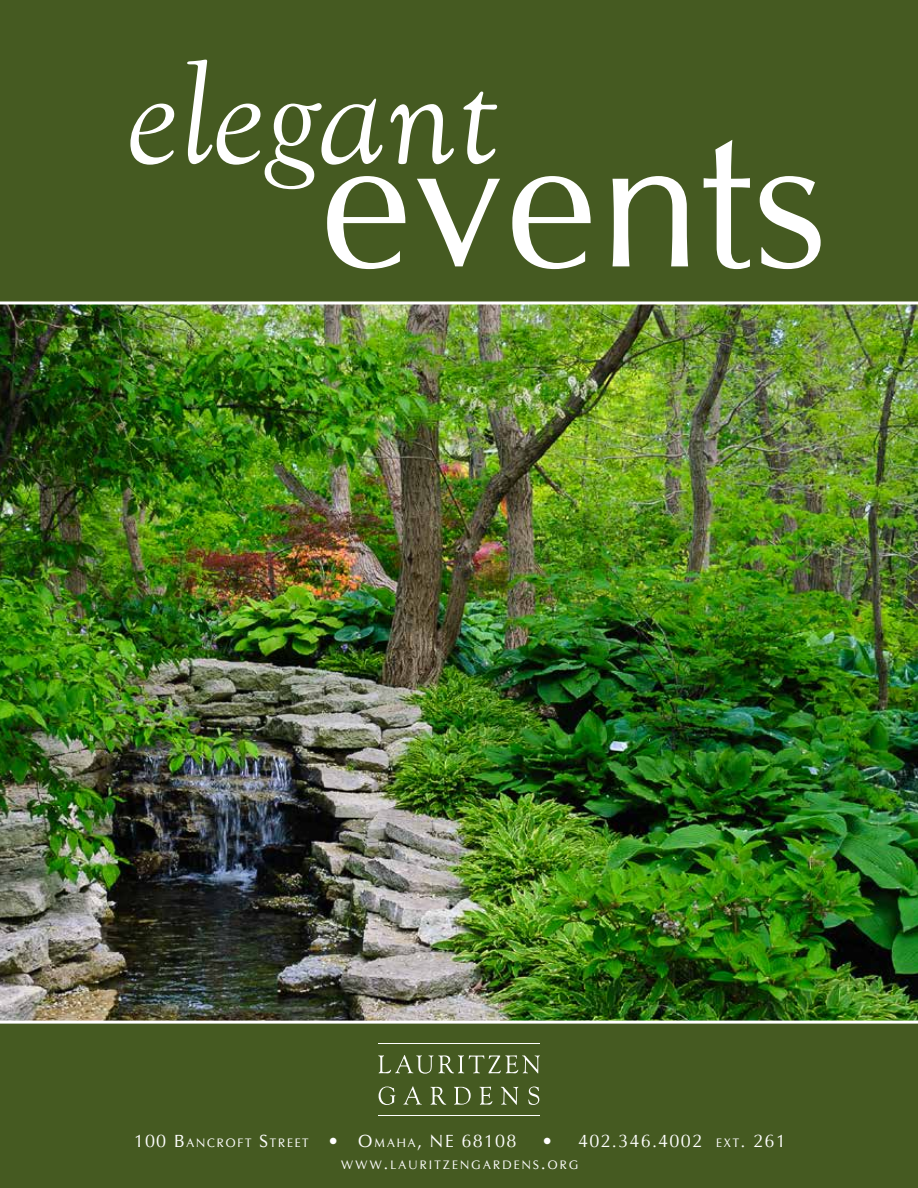
<style>
.page{position:relative;width:918px;height:1188px;background:#fff}
.page>*{position:absolute;margin:0;border:0;box-sizing:border-box;transform-origin:0 0}
.t1{font:189px "Oklahoma";letter-spacing:-.01em;color:#fff}
.t2{font:italic 150px "Goudy Old Style T";color:#fff}
.t3{font:18px "Oklahoma";letter-spacing:.07em;color:#fff}
.t4{font:12.6px "Oklahoma";letter-spacing:.1em;color:#fff}
.t5{font:12.6px "Oklahoma";letter-spacing:.13em;color:#fff}
.s1{font-size:18px}
.s2{font-size:12.6px}
</style>
<div class="page">
<div style="left:0;top:0;width:918px;height:304px;background:#455a21"></div>
<img style="left:0;top:304px;width:918px;height:717px">
<div style="left:0;top:1022px;width:918px;height:166px;background:#455a21"></div>
<hr style="left:0;top:301px;width:918px;height:3px;background:#fff">
<hr style="left:0;top:1021px;width:918px;height:3px;background:#fff">
<hr style="left:378px;top:1115px;width:162px;height:1px;background:#fff">
<hr style="left:378px;top:1044px;width:162px;height:1px;background:#fff">
<svg style="left:378px;top:1055px;width:162px;height:19px"></svg>
<svg style="left:379px;top:1087px;width:16px;height:18px"></svg>
<svg style="left:403px;top:1086px;width:19px;height:19px"></svg>
<svg style="left:431px;top:1087px;width:15px;height:18px"></svg>
<svg style="left:454px;top:1087px;width:17px;height:18px"></svg>
<svg style="left:480px;top:1087px;width:12px;height:18px"></svg>
<svg style="left:501px;top:1087px;width:17px;height:18px"></svg>
<svg style="left:528px;top:1087px;width:11px;height:18px"></svg>
<h2 class="t2" style="left:126px;top:33px;width:373px">elegant</h2>
<h1 class="t1" style="left:319px;top:93px;width:507px">events</h1>
<p class="t4" style="left:134px;top:1136px;width:384px"><span class="s1">100 B</span>ANCROFT <span class="s1">S</span>TREET <span class="s1">• O</span> MAHA<span class="s1">, NE 68108</span></p>
<h3 class="t3" style="left:543px;top:1131px;width:244px">• 402.346.4002 <span class="s2">EXT</span>. 261</h3>
<p class="t5" style="left:341px;top:1157px;width:239px">WWW<span class="s1">.</span>LAURITZENGARDENS<span class="s1">.</span>ORG</p>
</div>
